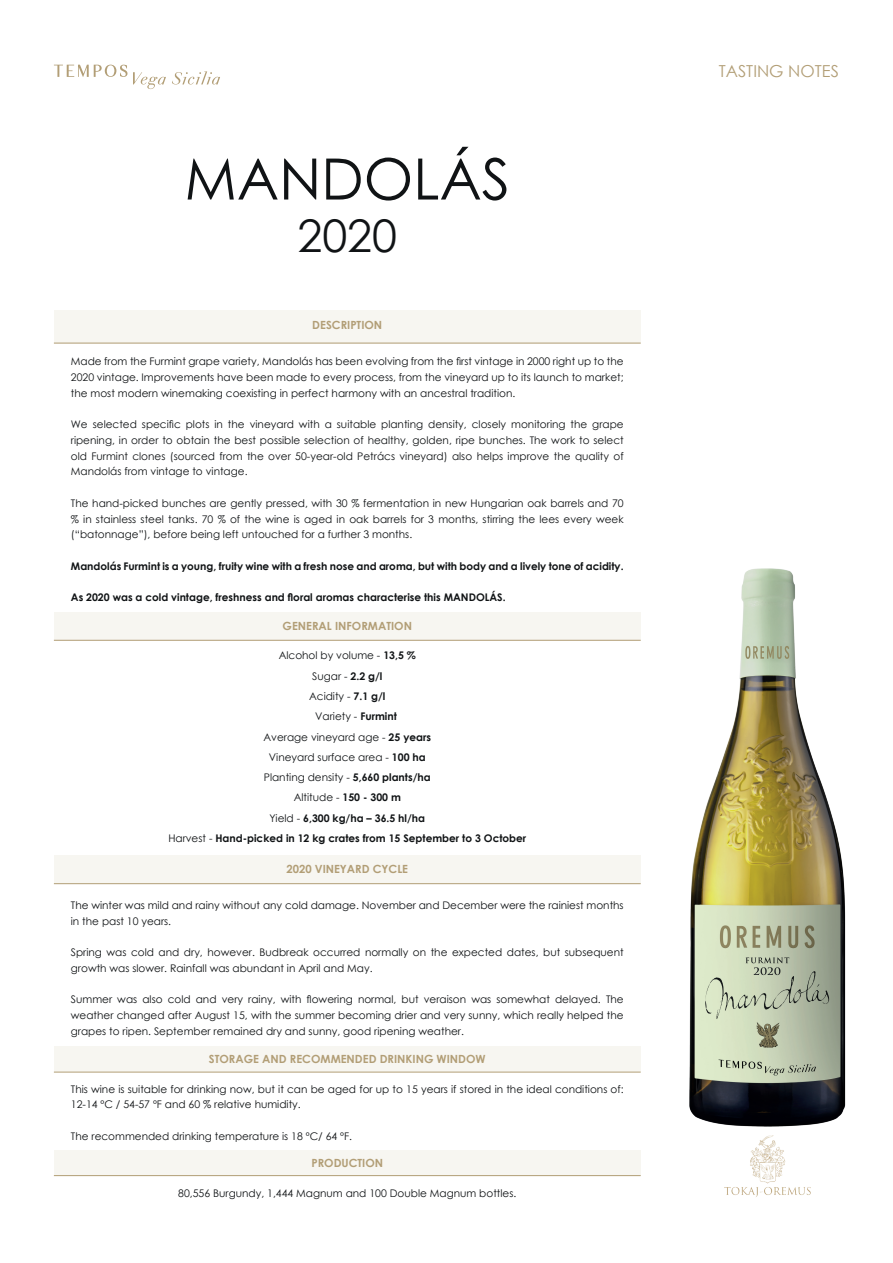
<style>
.page{position:relative;width:893px;height:1263px;background:#fff}
.page>*{position:absolute;margin:0;border:0;box-sizing:border-box;transform-origin:0 0}
.t1{font:57px "Century Gothic";color:#101315}
.t2{font:45px "Century Gothic";color:#101315}
.t3{font:16.5px "Century Gothic";color:#b29e76}
.t4{font:700 11.25px "Century Gothic";color:#b29e76}
.t5{font:10.5px/15.8px "Century Gothic";color:#101315;text-align:justify}
.t6{font:700 10.5px "Century Gothic";color:#101315}
.s1{font-weight:700}
.s2{font-weight:400}
</style>
<div class="page">
<div style="left:54px;top:310px;width:587px;height:33px;background:#f7f6f1"></div>
<hr style="left:54px;top:343px;width:587px;height:1px;background:#b29e76">
<div style="left:54px;top:1046px;width:587px;height:26px;background:#f7f6f1"></div>
<hr style="left:54px;top:1072px;width:587px;height:1px;background:#b29e76">
<div style="left:54px;top:1150px;width:587px;height:25px;background:#f7f6f1"></div>
<hr style="left:54px;top:1175px;width:587px;height:1px;background:#b29e76">
<div style="left:54px;top:856px;width:587px;height:28px;background:#f7f6f1"></div>
<hr style="left:54px;top:883px;width:587px;height:1px;background:#b29e76">
<div style="left:54px;top:612px;width:587px;height:28px;background:#f7f6f1"></div>
<hr style="left:54px;top:640px;width:587px;height:1px;background:#b29e76">
<img style="left:690px;top:569px;width:156px;height:549px">
<svg style="left:54px;top:65px;width:73px;height:12px"></svg>
<svg style="left:133px;top:72px;width:33px;height:17px"></svg>
<svg style="left:172px;top:71px;width:48px;height:13px"></svg>
<img style="left:697px;top:1112px;width:141px;height:85px">
<h1 class="t1" style="left:184px;top:139px;width:327px">MANDOLÁS</h1>
<h2 class="t2" style="left:297px;top:204px;width:101px">2020</h2>
<p class="t4" style="left:312px;top:317px;width:71px">DESCRIPTION</p>
<p class="t5" style="left:71px;top:353px;width:554px">Made from the Furmint grape variety, Mandolás has been evolving from the first vintage in 2000 right up to the 2020 vintage. Improvements have been made to every process, from the vineyard up to its launch to market; the most modern winemaking coexisting in perfect harmony with an ancestral tradition.</p>
<p class="t5" style="left:71px;top:416px;width:554px">We selected specific plots in the vineyard with a suitable planting density, closely monitoring the grape ripening, in order to obtain the best possible selection of healthy, golden, ripe bunches. The work to select old Furmint clones (sourced from the over 50-year-old Petrács vineyard) also helps improve the quality of Mandolás from vintage to vintage.</p>
<p class="t5" style="left:71px;top:495px;width:554px">The hand-picked bunches are gently pressed, with 30 % fermentation in new Hungarian oak barrels and 70 % in stainless steel tanks. 70 % of the wine is aged in oak barrels for 3 months, stirring the lees every week (“batonnage”), before being left untouched for a further 3 months.</p>
<p class="t6" style="left:71px;top:558px;width:554px">Mandolás Furmint is a young, fruity wine with a fresh nose and aroma, but with body and a lively tone of acidity.</p>
<p class="t6" style="left:71px;top:590px;width:436px">As 2020 was a cold vintage, freshness and floral aromas characterise this MANDOLÁS.</p>
<p class="t4" style="left:283px;top:617px;width:131px">GENERAL INFORMATION</p>
<p class="t5" style="left:279px;top:648px;width:139px">Alcohol by volume - <span class="s1">13,5 %</span></p>
<p class="t5" style="left:312px;top:668px;width:72px">Sugar - <span class="s1">2.2 g/l</span></p>
<p class="t5" style="left:309px;top:688px;width:78px">Acidity - <span class="s1">7.1 g/l</span></p>
<p class="t5" style="left:315px;top:708px;width:83px">Variety - <span class="s1">Furmint</span></p>
<p class="t5" style="left:263px;top:729px;width:169px">Average vineyard age - <span class="s1">25 years</span></p>
<p class="t5" style="left:269px;top:749px;width:158px">Vineyard surface area - <span class="s1">100 ha</span></p>
<p class="t5" style="left:264px;top:769px;width:168px">Planting density - <span class="s1">5,660 plants/ha</span></p>
<p class="t5" style="left:294px;top:789px;width:109px">Altitude - <span class="s1">150 - 300 m</span></p>
<p class="t6" style="left:269px;top:810px;width:157px"><span class="s2">Yield -</span> 6,300 kg/ha – 36.5 hl/ha</p>
<p class="t6" style="left:168px;top:830px;width:359px"><span class="s2">Harvest -</span> Hand-picked in 12 kg crates from 15 September to 3 October</p>
<p class="t4" style="left:286px;top:860px;width:123px">2020 VINEYARD CYCLE</p>
<p class="t5" style="left:71px;top:897px;width:554px">The winter was mild and rainy without any cold damage. November and December were the rainiest months in the past 10 years.</p>
<p class="t5" style="left:71px;top:944px;width:554px">Spring was cold and dry, however. Budbreak occurred normally on the expected dates, but subsequent growth was slower. Rainfall was abundant in April and May.</p>
<p class="t5" style="left:71px;top:991px;width:554px">Summer was also cold and very rainy, with flowering normal, but veraison was somewhat delayed. The weather changed after August 15, with the summer becoming drier and very sunny, which really helped the grapes to ripen. September remained dry and sunny, good ripening weather.</p>
<p class="t4" style="left:209px;top:1050px;width:278px">STORAGE AND RECOMMENDED DRINKING WINDOW</p>
<p class="t5" style="left:71px;top:1081px;width:554px">This wine is suitable for drinking now, but it can be aged for up to 15 years if stored in the ideal conditions of:<br>12-14 ºC / 54-57 ºF and 60 % relative humidity.</p>
<p class="t5" style="left:71px;top:1128px;width:283px">The recommended drinking temperature is 18 ºC/ 64 ºF.</p>
<p class="t4" style="left:311px;top:1154px;width:73px">PRODUCTION</p>
<p class="t5" style="left:178px;top:1185px;width:340px">80,556 Burgundy, 1,444 Magnum and 100 Double Magnum bottles.</p>
<h3 class="t3" style="left:719px;top:60px;width:122px">TASTING NOTES</h3>
</div>
